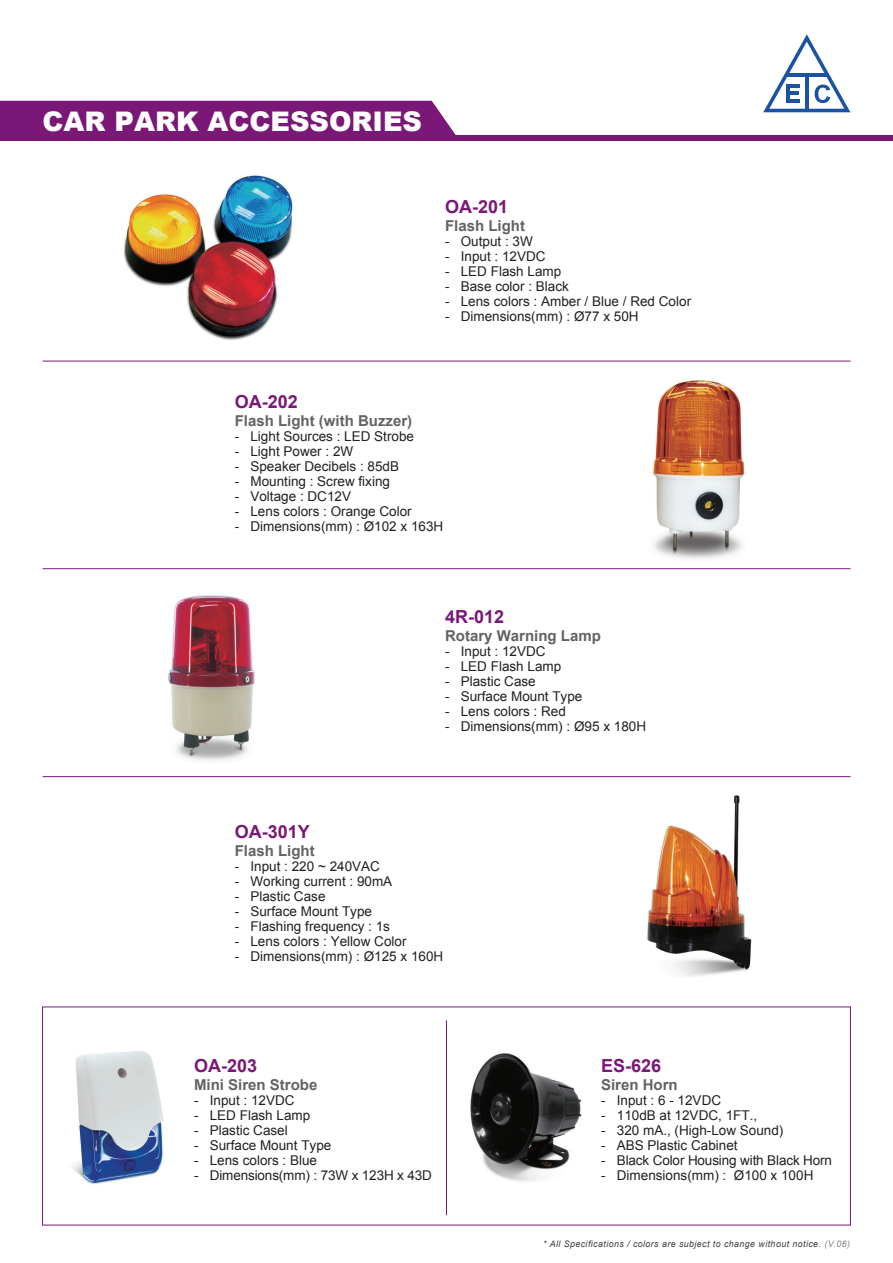
<style>
.page{position:relative;width:893px;height:1263px;background:#fff}
.page>*{position:absolute;margin:0;border:0;box-sizing:border-box;transform-origin:0 0}
.t1{font:900 27px "Arial";color:#fff}
.t2{font:700 18px "Arial";color:#7a1777}
.t3{font:700 15px "Arial";color:#636366}
.t4{font:13.5px "Arial";color:#231f20}
.t5{font:italic 9px "Arial";letter-spacing:.05em;color:#3e3e3f}
.s1{color:#808285}
</style>
<div class="page">
<img style="left:0;top:100px;width:851px;height:1126px">
<div style="left:0;top:101px;width:456px;height:34px;background:#7a1777"></div>
<div style="left:0;top:135px;width:893px;height:6px;background:#7a1777"></div>
<hr style="left:446px;top:1020px;width:1px;height:195px;background:#7a1777">
<hr style="left:43px;top:361px;width:807px;height:1px;background:#7a1777">
<hr style="left:43px;top:568px;width:807px;height:1px;background:#7a1777">
<hr style="left:43px;top:776px;width:807px;height:1px;background:#7a1777">
<svg style="left:763px;top:34px;width:87px;height:78px"></svg>
<h1 class="t1" style="left:43px;top:102px;width:381px">CAR PARK ACCESSORIES</h1>
<h2 class="t2" style="left:445px;top:195px;width:65px">OA-201</h2>
<p class="t3" style="left:445px;top:216px;width:82px">Flash Light</p>
<p class="t4" style="left:445px;top:233px;width:89px">- Output : 3W</p>
<p class="t4" style="left:445px;top:248px;width:102px">- Input : 12VDC</p>
<p class="t4" style="left:445px;top:263px;width:118px">- LED Flash Lamp</p>
<p class="t4" style="left:445px;top:278px;width:125px">- Base color : Black</p>
<p class="t4" style="left:445px;top:293px;width:248px">- Lens colors : Amber / Blue / Red Color</p>
<p class="t4" style="left:445px;top:308px;width:195px">- Dimensions(mm) : Ø77 x 50H</p>
<h2 class="t2" style="left:235px;top:390px;width:65px">OA-202</h2>
<p class="t3" style="left:235px;top:411px;width:179px">Flash Light (with Buzzer)</p>
<p class="t4" style="left:235px;top:428px;width:181px">- Light Sources : LED Strobe</p>
<p class="t4" style="left:235px;top:443px;width:120px">- Light Power : 2W</p>
<p class="t4" style="left:235px;top:458px;width:166px">- Speaker Decibels : 85dB</p>
<p class="t4" style="left:235px;top:473px;width:157px">- Mounting : Screw fixing</p>
<p class="t4" style="left:235px;top:488px;width:118px">- Voltage : DC12V</p>
<p class="t4" style="left:235px;top:503px;width:179px">- Lens colors : Orange Color</p>
<p class="t4" style="left:235px;top:518px;width:210px">- Dimensions(mm) : Ø102 x 163H</p>
<h2 class="t2" style="left:445px;top:604px;width:61px">4R-012</h2>
<p class="t3" style="left:445px;top:625px;width:157px">Rotary Warning Lamp</p>
<p class="t4" style="left:445px;top:642px;width:102px">- Input : 12VDC</p>
<p class="t4" style="left:445px;top:657px;width:118px">- LED Flash Lamp</p>
<p class="t4" style="left:445px;top:672px;width:92px">- Plastic Case</p>
<p class="t4" style="left:445px;top:687px;width:139px">- Surface Mount Type</p>
<p class="t4" style="left:445px;top:702px;width:122px">- Lens colors : Red</p>
<p class="t4" style="left:445px;top:717px;width:203px">- Dimensions(mm) : Ø95 x 180H</p>
<h2 class="t2" style="left:235px;top:820px;width:77px">OA-301Y</h2>
<p class="t3" style="left:235px;top:841px;width:82px">Flash Light</p>
<p class="t4" style="left:235px;top:858px;width:147px">- Input : 220 ~ 240VAC</p>
<p class="t4" style="left:235px;top:873px;width:159px">- Working current : 90mA</p>
<p class="t4" style="left:235px;top:888px;width:92px">- Plastic Case</p>
<p class="t4" style="left:235px;top:903px;width:139px">- Surface Mount Type</p>
<p class="t4" style="left:235px;top:918px;width:157px">- Flashing frequency : 1s</p>
<p class="t4" style="left:235px;top:933px;width:173px">- Lens colors : Yellow Color</p>
<p class="t4" style="left:235px;top:948px;width:210px">- Dimensions(mm) : Ø125 x 160H</p>
<h2 class="t2" style="left:194px;top:1054px;width:65px">OA-203</h2>
<p class="t3" style="left:194px;top:1075px;width:125px">Mini Siren Strobe</p>
<p class="t4" style="left:194px;top:1092px;width:102px">- Input : 12VDC</p>
<p class="t4" style="left:194px;top:1107px;width:118px">- LED Flash Lamp</p>
<p class="t4" style="left:194px;top:1122px;width:95px">- Plastic Casel</p>
<p class="t4" style="left:194px;top:1137px;width:139px">- Surface Mount Type</p>
<p class="t4" style="left:194px;top:1152px;width:125px">- Lens colors : Blue</p>
<p class="t4" style="left:194px;top:1167px;width:239px">- Dimensions(mm) : 73W x 123H x 43D</p>
<h2 class="t2" style="left:601px;top:1054px;width:62px">ES-626</h2>
<p class="t3" style="left:601px;top:1075px;width:78px">Siren Horn</p>
<p class="t4" style="left:601px;top:1092px;width:122px">- Input : 6 - 12VDC</p>
<p class="t4" style="left:601px;top:1107px;width:158px">- 110dB at 12VDC, 1FT.,</p>
<p class="t4" style="left:601px;top:1122px;width:184px">- 320 mA., (High-Low Sound)</p>
<p class="t4" style="left:601px;top:1137px;width:138px">- ABS Plastic Cabinet</p>
<p class="t4" style="left:601px;top:1152px;width:232px">- Black Color Housing with Black Horn</p>
<p class="t4" style="left:601px;top:1167px;width:214px">- Dimensions(mm) : Ø100 x 100H</p>
<p class="t5" style="left:543px;top:1237px;width:308px">* All Specifications / colors are subject to change without notice. <span class="s1">(V.06)</span></p>
</div>
